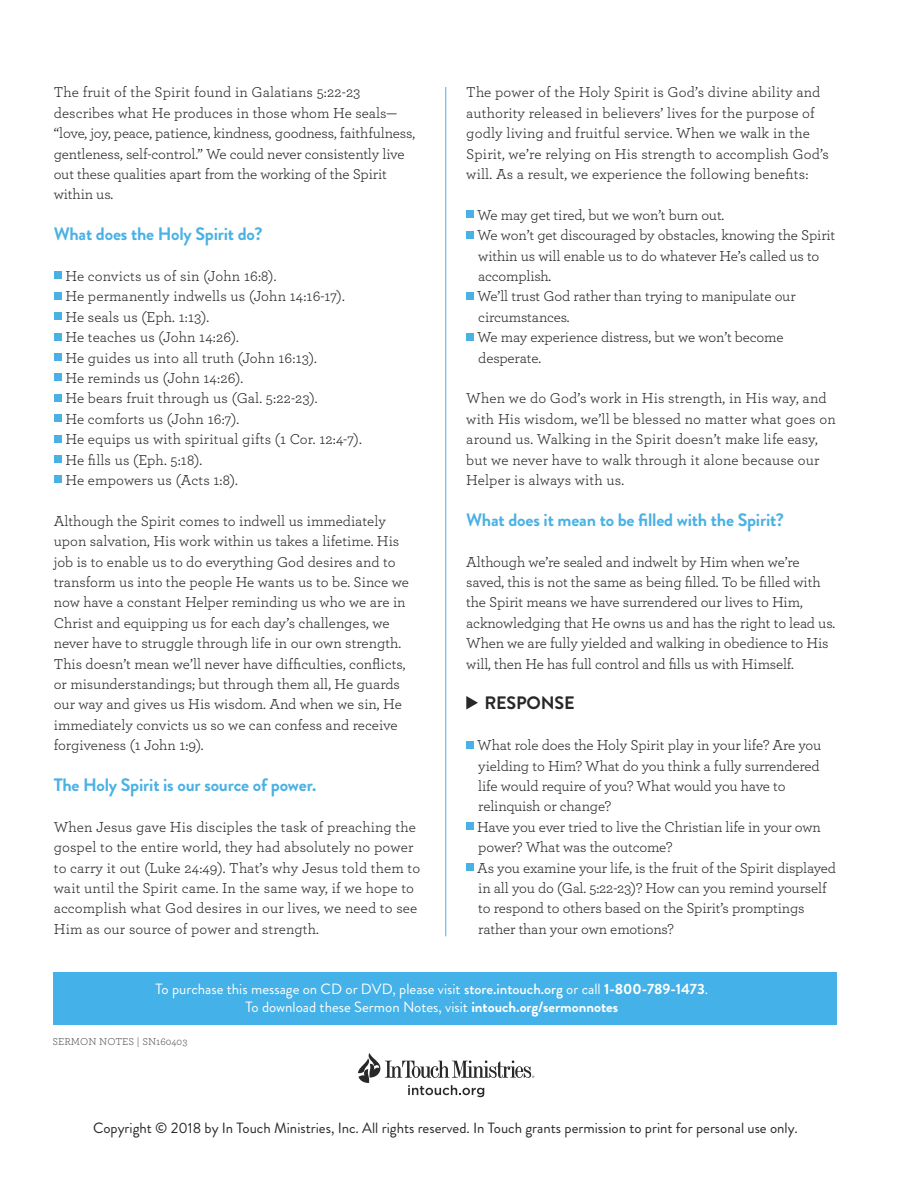
<style>
.page{position:relative;width:918px;height:1188px;background:#fff}
.page>*{position:absolute;margin:0;border:0;box-sizing:border-box;transform-origin:0 0}
.t1{font:700 18px "Brandon Grotesque";letter-spacing:-.01em;color:#4ab1e4}
.t2{font:700 18px "Brandon Grotesque";letter-spacing:-.01em;color:#292829}
.t3{font:15px/20.4px "Archer";letter-spacing:-.01em;color:#292829}
.t4{font:15px/20.4px "Archer";letter-spacing:.01em;color:#292829}
.t5{font:14.85px/18px "Brandon Grotesque";color:#fff;text-align:center}
.t6{font:14.85px "Brandon Grotesque";color:#292829}
.t7{font:10.5px "Archer";color:#58595b}
.s1{font-weight:500}
.s2{font-weight:700}
</style>
<div class="page">
<div style="left:54px;top:272px;width:8px;height:7px;background:#4ab1e4"></div>
<div style="left:54px;top:292px;width:8px;height:8px;background:#4ab1e4"></div>
<div style="left:54px;top:312px;width:8px;height:8px;background:#4ab1e4"></div>
<div style="left:54px;top:333px;width:8px;height:8px;background:#4ab1e4"></div>
<div style="left:54px;top:353px;width:8px;height:8px;background:#4ab1e4"></div>
<div style="left:54px;top:374px;width:8px;height:7px;background:#4ab1e4"></div>
<div style="left:54px;top:394px;width:8px;height:8px;background:#4ab1e4"></div>
<div style="left:54px;top:414px;width:8px;height:8px;background:#4ab1e4"></div>
<div style="left:54px;top:435px;width:8px;height:8px;background:#4ab1e4"></div>
<div style="left:54px;top:455px;width:8px;height:8px;background:#4ab1e4"></div>
<div style="left:54px;top:476px;width:8px;height:7px;background:#4ab1e4"></div>
<div style="left:466px;top:210px;width:8px;height:8px;background:#4ab1e4"></div>
<div style="left:466px;top:231px;width:8px;height:8px;background:#4ab1e4"></div>
<div style="left:466px;top:292px;width:8px;height:8px;background:#4ab1e4"></div>
<div style="left:466px;top:333px;width:8px;height:8px;background:#4ab1e4"></div>
<svg style="left:466px;top:696px;width:12px;height:14px"></svg>
<div style="left:466px;top:741px;width:8px;height:8px;background:#4ab1e4"></div>
<div style="left:466px;top:822px;width:8px;height:8px;background:#4ab1e4"></div>
<div style="left:466px;top:863px;width:8px;height:8px;background:#4ab1e4"></div>
<hr style="left:445px;top:87px;width:1px;height:849px;background:#44b2e8">
<div style="left:54px;top:972px;width:783px;height:53px;background:#44b2e8"></div>
<svg style="left:358px;top:1053px;width:176px;height:44px"></svg>
<p class="t3" style="left:54px;top:82px;width:363px">The fruit of the Spirit found in Galatians 5:22-23 describes what He produces in those whom He seals— “love, joy, peace, patience, kindness, goodness, faithfulness, gentleness, self-control.” We could never consistently live out these qualities apart from the working of the Spirit within us.</p>
<p class="t1" style="left:54px;top:222px;width:210px">What does the Holy Spirit do?</p>
<p class="t4" style="left:65px;top:265px;width:298px">He convicts us of sin (John 16:8).<br>He permanently indwells us (John 14:16-17).<br>He seals us (Eph. 1:13).<br>He teaches us (John 14:26).<br>He guides us into all truth (John 16:13).<br>He reminds us (John 14:26).<br>He bears fruit through us (Gal. 5:22-23).<br>He comforts us (John 16:7).<br>He equips us with spiritual gifts (1 Cor. 12:4-7).<br>He fills us (Eph. 5:18).<br>He empowers us (Acts 1:8).</p>
<p class="t3" style="left:54px;top:510px;width:357px">Although the Spirit comes to indwell us immediately upon salvation, His work within us takes a lifetime. His job is to enable us to do everything God desires and to transform us into the people He wants us to be. Since we now have a constant Helper reminding us who we are in Christ and equipping us for each day’s challenges, we never have to struggle through life in our own strength.<br>This doesn’t mean we’ll never have difficulties, conflicts, or misunderstandings; but through them all, He guards our way and gives us His wisdom. And when we sin, He immediately convicts us so we can confess and receive forgiveness (1 John 1:9).</p>
<p class="t1" style="left:54px;top:772px;width:264px">The Holy Spirit is our source of power.</p>
<p class="t4" style="left:54px;top:816px;width:368px">When Jesus gave His disciples the task of preaching the gospel to the entire world, they had absolutely no power to carry it out (Luke 24:49). That’s why Jesus told them to wait until the Spirit came. In the same way, if we hope to accomplish what God desires in our lives, we need to see Him as our source of power and strength.</p>
<p class="t4" style="left:466px;top:82px;width:364px">The power of the Holy Spirit is God’s divine ability and authority released in believers’ lives for the purpose of godly living and fruitful service. When we walk in the Spirit, we’re relying on His strength to accomplish God’s will. As a result, we experience the following benefits:</p>
<p class="t3" style="left:477px;top:204px;width:360px">We may get tired, but we won’t burn out.<br>We won’t get discouraged by obstacles, knowing the Spirit within us will enable us to do whatever He’s called us to accomplish.<br>We’ll trust God rather than trying to manipulate our circumstances.<br>We may experience distress, but we won’t become desperate.</p>
<p class="t4" style="left:466px;top:388px;width:371px">When we do God’s work in His strength, in His way, and with His wisdom, we’ll be blessed no matter what goes on around us. Walking in the Spirit doesn’t make life easy, but we never have to walk through it alone because our Helper is always with us.</p>
<p class="t1" style="left:466px;top:507px;width:319px">What does it mean to be filled with the Spirit?</p>
<p class="t3" style="left:466px;top:551px;width:371px">Although we’re sealed and indwelt by Him when we’re saved, this is not the same as being filled. To be filled with the Spirit means we have surrendered our lives to Him, acknowledging that He owns us and has the right to lead us.<br>When we are fully yielded and walking in obedience to His will, then He has full control and fills us with Himself.</p>
<p class="t2" style="left:484px;top:691px;width:92px">RESPONSE</p>
<p class="t3" style="left:477px;top:735px;width:360px">What role does the Holy Spirit play in your life? Are you yielding to Him? What do you think a fully surrendered life would require of you? What would you have to relinquish or change?<br>Have you ever tried to live the Christian life in your own power? What was the outcome?<br>As you examine your life, is the fruit of the Spirit displayed in all you do (Gal. 5:22-23)? How can you remind yourself to respond to others based on the Spirit’s promptings rather than your own emotions?</p>
<p class="t5" style="left:156px;top:980px;width:554px">To purchase this message on CD or DVD, please visit <span class="s1">store.intouch.org</span> or call <span class="s2">1-800-789-1473</span>.<br>To download these Sermon Notes, visit <span class="s2">intouch.org/sermonnotes</span></p>
<p class="t7" style="left:52px;top:1035px;width:136px">SERMON NOTES | SN160403</p>
<p class="t6" style="left:93px;top:1117px;width:706px">Copyright © 2018 by In Touch Ministries, Inc. All rights reserved. In Touch grants permission to print for personal use only.</p>
</div>
